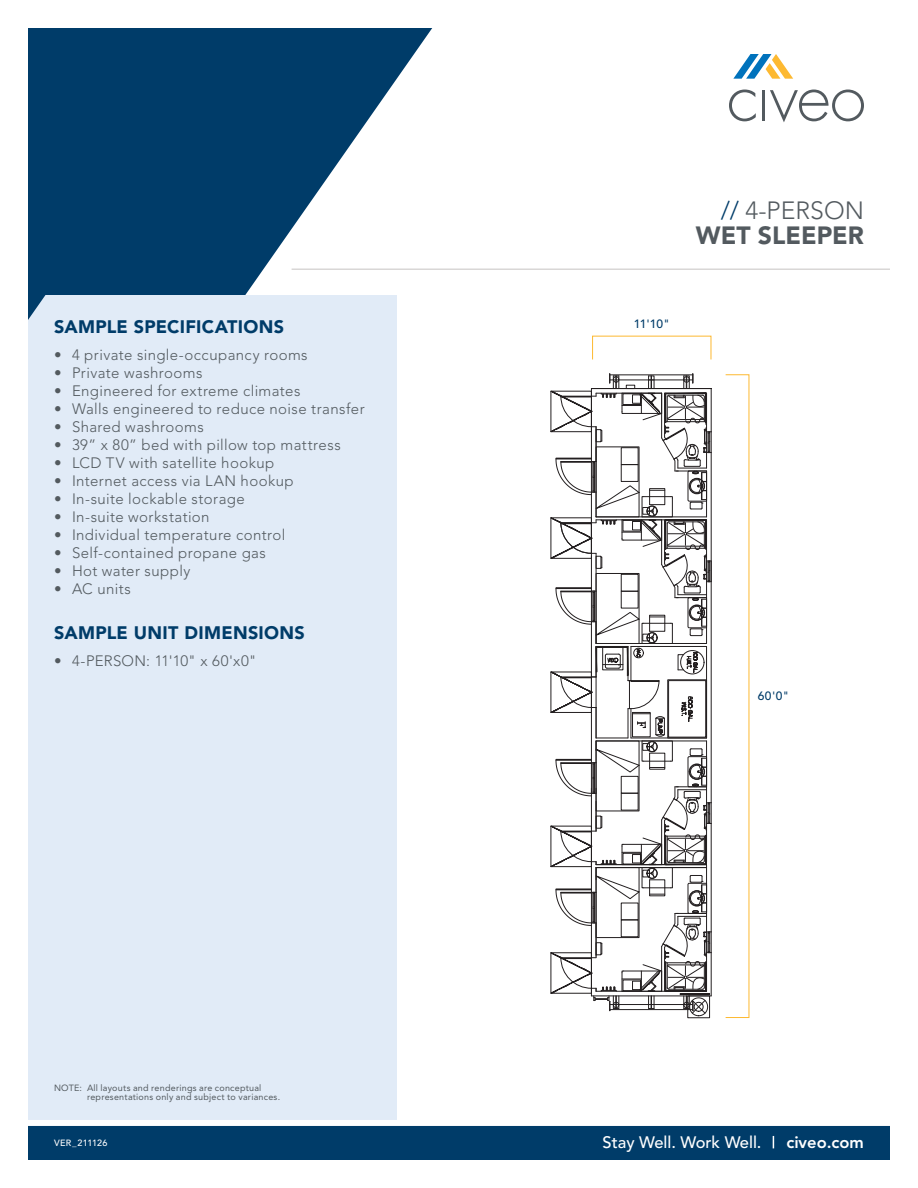
<style>
.page{position:relative;width:918px;height:1188px;background:#fff}
.page>*{position:absolute;margin:0;border:0;box-sizing:border-box;transform-origin:0 0}
.Title__Cover{font:300 24.75px "Avenir LT Std";color:#535a5f}
.Title__Cover-2{font:900 24.75px "Avenir LT Std";color:#535a5f}
.t1{font:900 18px "Avenir LT Std";letter-spacing:.015em;color:#003c69}
.t2{font:500 16.5px "Avenir LT Std";color:#fff}
.t3{font:800 16.5px "Avenir LT Std";color:#fff}
.t4{font:300 15px "Avenir LT Std";letter-spacing:.025em;color:#535a5f}
.Footnote{font:500 12px "Avenir LT Std";color:#003c69}
.t5{font:9px/9px "Avenir LT Std";letter-spacing:.025em;color:#535a5f}
.Footnote-2{font:500 9px "Avenir LT Std";letter-spacing:.03em;color:#fff}
.s1{color:#003c69}
</style>
<div class="page">
<svg style="left:28px;top:28px;width:405px;height:793px;fill:#003c69"></svg>
<div style="left:0;top:296px;width:396px;height:838px;background:#e1ebf7"></div>
<hr style="left:292px;top:268px;width:599px;height:2px;background:#d9d7d6">
<svg style="left:27px;top:154px;width:90px;height:217px"></svg>
<div style="left:688px;top:996px;width:22px;height:22px;border:1px solid #231f20"></div>
<svg style="left:550px;top:374px;width:162px;height:643px"></svg>
<svg style="left:729px;top:90px;width:27px;height:31px"></svg>
<hr style="left:762px;top:90px;width:3px;height:31px;background:#535a5f">
<svg style="left:770px;top:90px;width:94px;height:32px"></svg>
<svg style="left:733px;top:54px;width:60px;height:25px"></svg>
<svg style="left:27px;top:1117px;width:370px;height:6px"></svg>
<svg style="left:27px;top:1123px;width:863px;height:37px;background:#144b75"></svg>
<div style="left:0;top:0;width:27px;height:1188px;background:#fff"></div>
<p class="t1" style="left:54px;top:316px;width:232px">SAMPLE SPECIFICATIONS</p>
<p class="t4" style="left:54px;top:346px;width:255px">• 4 private single-occupancy rooms</p>
<p class="t4" style="left:54px;top:364px;width:150px">• Private washrooms</p>
<p class="t4" style="left:54px;top:382px;width:248px">• Engineered for extreme climates</p>
<p class="t4" style="left:54px;top:400px;width:312px">• Walls engineered to reduce noise transfer</p>
<p class="t4" style="left:54px;top:418px;width:151px">• Shared washrooms</p>
<p class="t4" style="left:54px;top:436px;width:288px">• 39” x 80” bed with pillow top mattress</p>
<p class="t4" style="left:54px;top:454px;width:222px">• LCD TV with satellite hookup</p>
<p class="t4" style="left:54px;top:472px;width:241px">• Internet access via LAN hookup</p>
<p class="t4" style="left:54px;top:490px;width:192px">• In-suite lockable storage</p>
<p class="t4" style="left:54px;top:508px;width:157px">• In-suite workstation</p>
<p class="t4" style="left:54px;top:526px;width:233px">• Individual temperature control</p>
<p class="t4" style="left:54px;top:544px;width:213px">• Self-contained propane gas</p>
<p class="t4" style="left:54px;top:562px;width:138px">• Hot water supply</p>
<p class="t4" style="left:54px;top:580px;width:78px">• AC units</p>
<p class="t1" style="left:54px;top:622px;width:252px">SAMPLE UNIT DIMENSIONS</p>
<p class="t4" style="left:54px;top:652px;width:204px">• 4-PERSON: 11'10" x 60'x0"</p>
<p class="t5" style="left:87px;top:1083px;width:195px;text-indent:-33px">NOTE: All layouts and renderings are conceptual representations only and subject to variances.</p>
<p class="Title__Cover" style="left:721px;top:196px;width:145px"><span class="s1">//</span> 4-PERSON</p>
<p class="Title__Cover-2" style="left:696px;top:220px;width:170px">WET SLEEPER</p>
<p class="Footnote" style="left:634px;top:317px;width:37px">11'10"</p>
<p class="Footnote" style="left:758px;top:689px;width:33px">60'0"</p>
<p class="Footnote-2" style="left:54px;top:1137px;width:55px">VER_211126</p>
<p class="t2" style="left:603px;top:1133px;width:160px">Stay Well. Work Well.</p>
<p class="t3" style="left:786px;top:1133px;width:79px">civeo.com</p>
</div>
